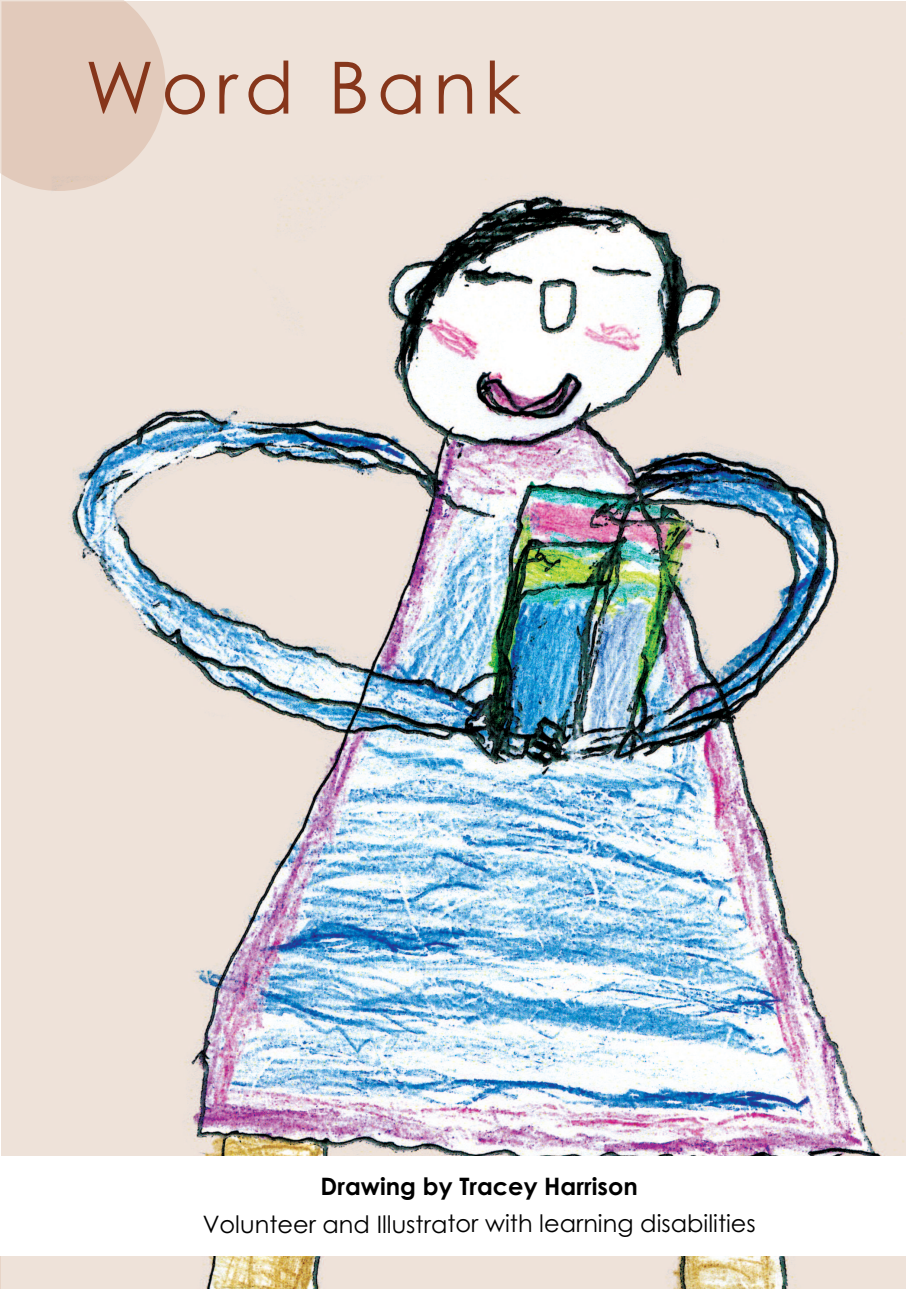
<style>
.page{position:relative;width:906px;height:1289px;background:#fff}
.page>*{position:absolute;margin:0;border:0;box-sizing:border-box;transform-origin:0 0}
.t1{font:72px "Century Gothic";letter-spacing:.1em;color:#86361b}
.t2{font:24px "Century Gothic";color:#000}
.t3{font:700 24px "Century Gothic";color:#000}
</style>
<div class="page">
<img style="left:1px;top:1px;width:905px;height:1287px">
<img style="left:1px;top:1px;width:164px;height:190px">
<div style="left:0;top:1156px;width:906px;height:99px;background:#fff"></div>
<h1 class="t1" style="left:85px;top:47px;width:437px">Word Bank</h1>
<p class="t3" style="left:320px;top:1172px;width:319px">Drawing by Tracey Harrison</p>
<p class="t2" style="left:203px;top:1210px;width:554px">Volunteer and Illustrator with learning disabilities</p>
</div>
